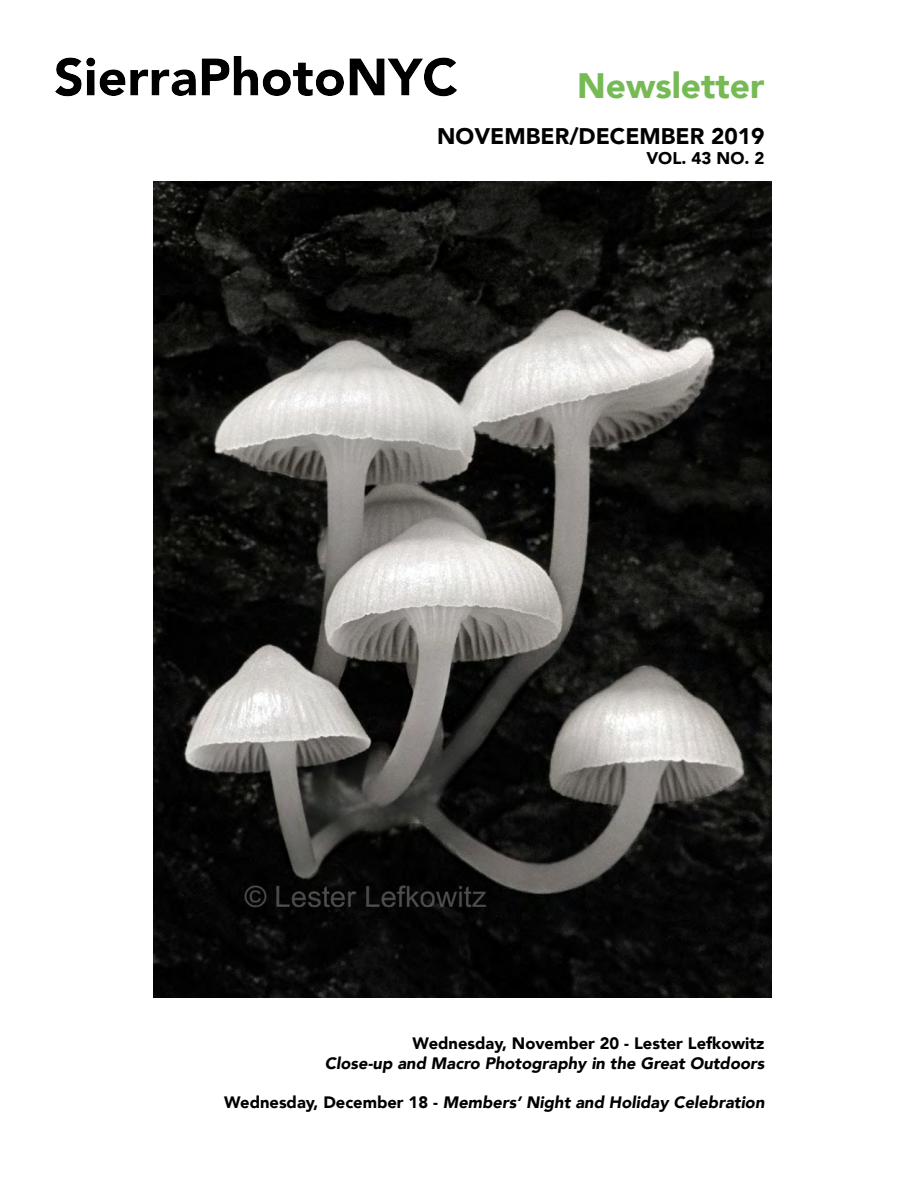
<style>
.page{position:relative;width:918px;height:1188px;background:#fff}
.page>*{position:absolute;margin:0;border:0;box-sizing:border-box;transform-origin:0 0}
.Cover_Page_-_Dates{font:900 35.25px "Avenir";color:#76ba55}
.Paragraph_Style_1{font:900 22.5px "Avenir";color:#000}
.Paragraph_Style_1-2{font:900 16.95px "Avenir";color:#000}
.Paragraph_Style_1-3{font:italic 900 16.5px "Avenir";color:#000}
.Paragraph_Style_1-4{font:900 16.5px "Avenir";color:#000}
.s1{font-style:normal}
</style>
<div class="page">
<img style="left:154px;top:182px;width:617px;height:816px">
<div style="left:42px;top:38px;width:429px;height:77px;background:#000;opacity:.5"></div>
<p class="Cover_Page_-_Dates" style="left:577px;top:55px;width:189px">Newsletter</p>
<p class="Paragraph_Style_1" style="left:437px;top:116px;width:329px">NOVEMBER/DECEMBER 2019</p>
<p class="Paragraph_Style_1-2" style="left:646px;top:143px;width:120px">VOL. 43 NO. 2</p>
<p class="Paragraph_Style_1-4" style="left:413px;top:1029px;width:353px">Wednesday, November 20 - Lester Lefkowitz</p>
<p class="Paragraph_Style_1-3" style="left:325px;top:1049px;width:441px">Close-up and Macro Photography in the Great Outdoors</p>
<p class="Paragraph_Style_1-3" style="left:224px;top:1089px;width:542px"><span class="s1">Wednesday, December 18 -</span> Members’ Night and Holiday Celebration</p>
</div>
